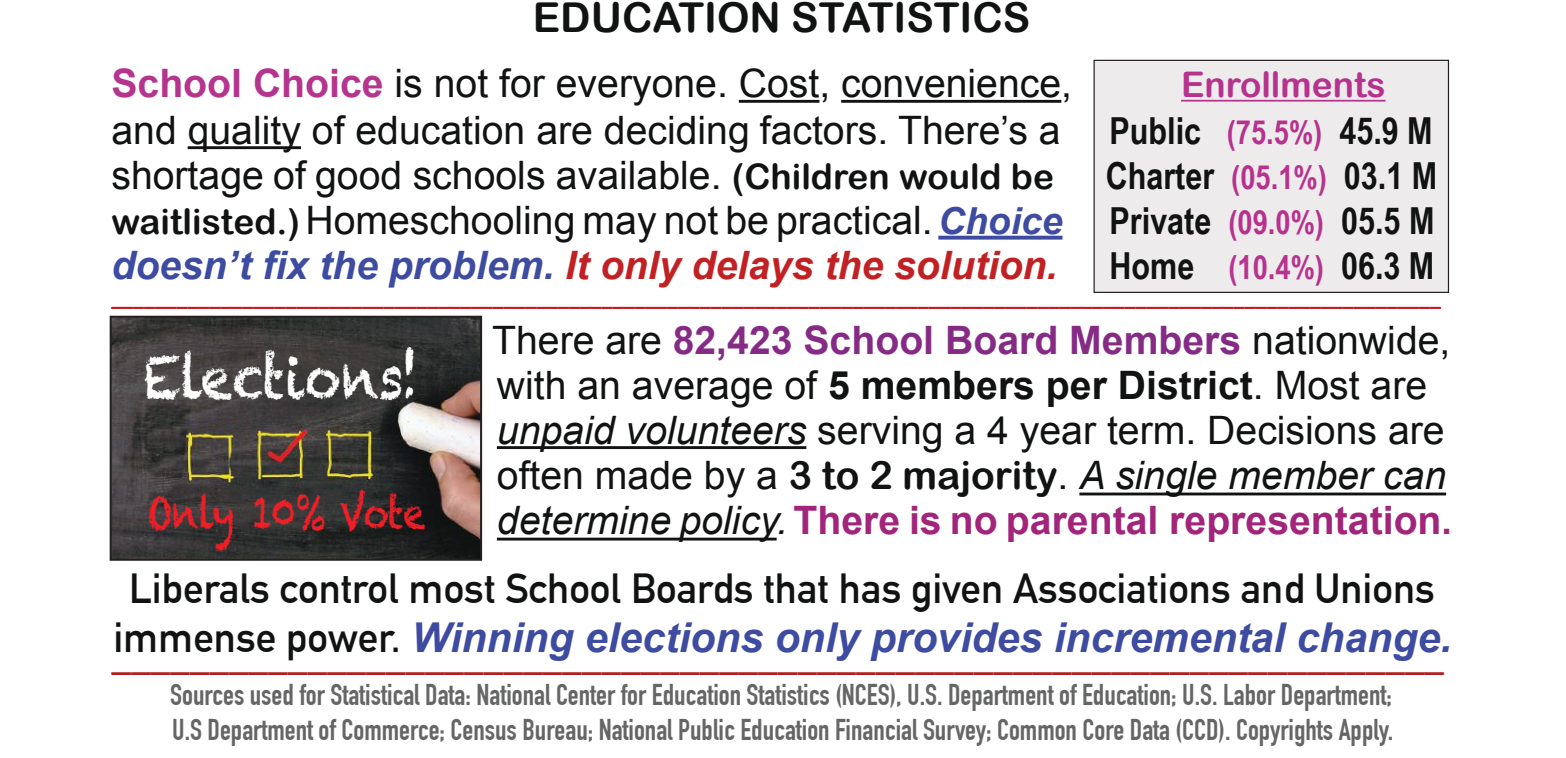
<style>
.page{position:relative;width:1566px;height:758px;background:#fff}
.page>*{position:absolute;margin:0;border:0;box-sizing:border-box;transform-origin:0 0}
.t1{font:60px "Chalkduster";color:#fff;scale:.83 1}
.t2{font:44px "Chalkduster";letter-spacing:-.035em;color:#ef1f27;scale:.8 1}
.t3{font:700 41.2px "DIN Alternate";color:#111212}
.t4{font:italic 700 41.2px "Arial";color:#3d4ba1}
.t5{font:41.2px "Arial Rounded MT Bold";color:#111212}
.t6{font:39.2px/45px "Arial";color:#111212}
.t7{font:italic 700 39.2px "Arial";color:#c22124}
.t8{font:700 37.2px "Arial Narrow";color:#111212}
.t9{font:35.2px "Arial Rounded MT Bold";color:#b6338d}
.t10{font:700 29.4px/35.2px "DIN Condensed";color:rgb(17 18 18/.65)}
.t11{font:700 19.6px "Arial";color:#c02123}
.t12{font:700 19.6px "Arial";color:#b11e21}
.s1{font-weight:700;color:#b5348d}
.s2{font-size:33.4px;color:#b7328d}
.s3{font-family:"Arial Rounded MT Bold";font-size:35.2px}
.s4{font-weight:700;font-style:italic;font-size:37.2px;color:#3d4ba1}
.s5{font-size:33.4px;color:#b6328d}
.s6{color:#3d4ba1}
.s7{font-size:33.4px;color:#b7338d}
.s8{font-weight:700;color:#842984}
.s9{font-weight:700}
.s10{font-style:italic}
.s11{font-family:"Arial Rounded MT Bold"}
.s12{font-weight:700;color:#a2247b}
.s13{font-weight:700;font-size:37.2px;color:#a2247b}
.s14{font-family:"DIN Alternate";font-style:normal;color:#111212}
</style>
<div class="page">
<div style="left:1094px;top:60px;width:355px;height:233px;background:#eeebed;border:1px solid #241f1f"></div>
<hr style="left:739px;top:100px;width:80px;height:3px;background:#111212">
<hr style="left:841px;top:100px;width:220px;height:3px;background:#111212">
<hr style="left:1181px;top:100px;width:205px;height:2px;background:#b6338d">
<hr style="left:188px;top:146px;width:113px;height:3px;background:#111212">
<svg style="left:938px;top:236px;width:124px;height:4px"></svg>
<hr style="left:497px;top:446px;width:309px;height:3px;background:#111212">
<hr style="left:1079px;top:493px;width:367px;height:2px;background:#111212">
<hr style="left:497px;top:538px;width:280px;height:2px;background:#111212">
<img style="left:113px;top:319px;width:366px;height:239px">
<div style="left:110px;top:316px;width:372px;height:245px;border:2px solid #241f1f"></div>
<p class="t5" style="left:533px;top:-7px;width:499px">EDUCATION STATISTICS</p>
<p class="t6" style="left:111px;top:61px;width:962px"><span class="s1">School Choice</span> is not for everyone. Cost, convenience,</p>
<p class="t9" style="left:1181px;top:64px;width:206px">Enrollments</p>
<p class="t6" style="left:111px;top:108px;width:951px">and quality of education are deciding factors. There’s a</p>
<p class="t8" style="left:1110px;top:103px;width:325px">Public <span class="s2">(75.5%)</span> 45.9 M</p>
<p class="t6" style="left:111px;top:153px;width:944px">shortage of good schools available. <span class="s3">(Children would be</span></p>
<p class="t8" style="left:1106px;top:148px;width:333px">Charter <span class="s2">(05.1%)</span> 03.1 M</p>
<p class="t6" style="left:111px;top:198px;width:953px"><span class="s3">waitlisted.)</span>Homeschooling may not be practical. <span class="s4">Choice</span></p>
<p class="t8" style="left:1110px;top:193px;width:326px">Private <span class="s5">(09.0%)</span> 05.5 M</p>
<p class="t7" style="left:111px;top:240px;width:948px"><span class="s6">doesn’t fix the problem.</span> It only delays the solution.</p>
<p class="t8" style="left:1110px;top:238px;width:326px">Home <span class="s7">(10.4%)</span> 06.3 M</p>
<p class="t11" style="left:111px;top:285px;width:1331px">__________________________________________________________________________________________________________________________</p>
<p class="t6" style="left:492px;top:318px;width:961px">There are <span class="s8">82,423 School Board Members</span> nationwide, with an average of <span class="s9">5 members per District</span>. Most are <span class="s10">unpaid volunteers</span> serving a 4 year term. Decisions are often made by a <span class="s11">3 to 2 majority</span>. <span class="s10">A single member can determine policy.</span> <span class="s12">There is no parental representation</span><span class="s13">.</span></p>
<p class="t3" style="left:129px;top:557px;width:1307px">Liberals control most School Boards that has given Associations and Unions</p>
<p class="t4" style="left:113px;top:610px;width:1340px"><span class="s14">immense power.</span> Winning elections only provides incremental change.</p>
<p class="t12" style="left:111px;top:659px;width:1334px">————————————————————————————————————————————————————————————————————</p>
<p class="t10" style="left:170px;top:677px;width:1224px">Sources used for Statistical Data: National Center for Education Statistics (NCES), U.S. Department of Education; U.S. Labor Department;<br>U.S Department of Commerce; Census Bureau; National Public Education Financial Survey; Common Core Data (CCD). Copyrights Apply.</p>
<h1 class="t1" style="left:144px;top:342px;width:333px">Elections!</h1>
<p class="t2" style="left:147px;top:487px;width:349px">Only 10% Vote</p>
</div>
